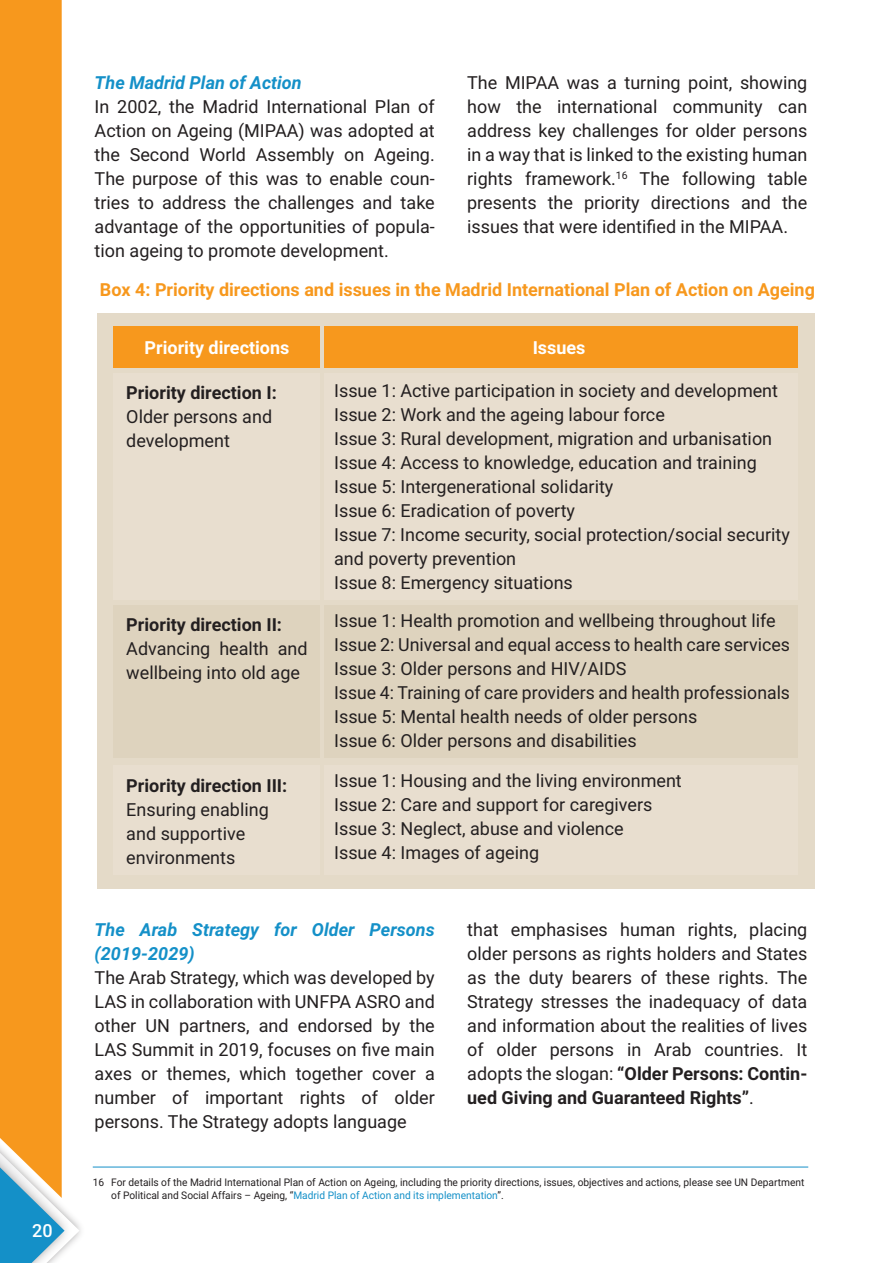
<style>
.page{position:relative;width:893px;height:1263px;background:#fff}
.page>*{position:absolute;margin:0;border:0;box-sizing:border-box;transform-origin:0 0}
.t1{font:18px/24px "Roboto";color:#231f20}
.t2{font:700 18px "Roboto";color:#f7981d}
.t3{font:italic 700 18px/24px "Roboto";color:#1490c8}
.t4{font:700 18px "Roboto";color:#231f20}
.t5{font:700 18px "Roboto";color:#fff}
.t6{font:500 18px "Roboto";color:#fff}
.t7{font:10.5px/13.5px "Roboto";color:#231f20}
.s1{font-weight:700}
.s2{color:#1490c8}
</style>
<div class="page">
<div style="left:0;top:0;width:62px;height:1120px;background:#f7981d"></div>
<img style="left:0;top:1120px;width:81px;height:114px">
<img style="left:0;top:1138px;width:79px;height:15px">
<svg style="left:0;top:1153px;width:80px;height:110px"></svg>
<hr style="left:93px;top:1167px;width:715px;height:1px;background:#1490c8">
<div style="left:97px;top:313px;width:717px;height:576px;background:#e4dac8"></div>
<div style="left:324px;top:327px;width:474px;height:41px;background:#f7981d"></div>
<div style="left:324px;top:373px;width:474px;height:227px;background:#e8decf"></div>
<div style="left:324px;top:764px;width:474px;height:110px;background:#e8decf"></div>
<div style="left:324px;top:605px;width:474px;height:153px;background:#ded3be"></div>
<div style="left:113px;top:327px;width:207px;height:41px;background:#f7981d"></div>
<div style="left:113px;top:373px;width:207px;height:227px;background:#e8decf"></div>
<div style="left:113px;top:764px;width:207px;height:110px;background:#e8decf"></div>
<div style="left:113px;top:605px;width:207px;height:153px;background:#ded3be"></div>
<p class="t6" style="left:32px;top:1218px;width:22px">20</p>
<p class="t3" style="left:95px;top:70px;width:209px">The Madrid Plan of Action</p>
<p class="t1" style="left:95px;top:94px;width:342px;text-align:justify">In 2002, the Madrid International Plan of Action on Ageing (MIPAA) was adopted at the Second World Assembly on Ageing.<br>The purpose of this was to enable coun&shy;tries to address the challenges and take advantage of the opportunities of popula&shy;tion ageing to promote development.</p>
<p class="t1" style="left:467px;top:70px;width:342px;text-align:justify">The MIPAA was a turning point, showing how the international community can address key challenges for older persons in a way that is linked to the existing human rights framework.<sup>16</sup> The following table presents the priority directions and the issues that were identified in the MIPAA.</p>
<p class="t2" style="left:100px;top:277px;width:716px">Box 4: Priority directions and issues in the Madrid International Plan of Action on Ageing</p>
<p class="t5" style="left:145px;top:335px;width:146px">Priority directions</p>
<p class="t5" style="left:533px;top:335px;width:54px">Issues</p>
<p class="t4" style="left:126px;top:380px;width:152px">Priority direction I:</p>
<p class="t1" style="left:126px;top:404px;width:147px">Older persons and development</p>
<p class="t4" style="left:126px;top:612px;width:157px">Priority direction II:</p>
<p class="t1" style="left:126px;top:636px;width:183px">Advancing health and wellbeing into old age</p>
<p class="t4" style="left:126px;top:773px;width:162px">Priority direction III:</p>
<p class="t1" style="left:126px;top:796px;width:144px">Ensuring enabling and supportive environments</p>
<p class="t1" style="left:334px;top:378px;width:457px">Issue 1: Active participation in society and development Issue 2: Work and the ageing labour force<br>Issue 3: Rural development, migration and urbanisation Issue 4: Access to knowledge, education and training Issue 5: Intergenerational solidarity<br>Issue 6: Eradication of poverty<br>Issue 7: Income security, social protection/social security and poverty prevention<br>Issue 8: Emergency situations</p>
<p class="t1" style="left:334px;top:608px;width:457px">Issue 1: Health promotion and wellbeing throughout life Issue 2: Universal and equal access to health care services Issue 3: Older persons and HIV/AIDS<br>Issue 4: Training of care providers and health professionals Issue 5: Mental health needs of older persons<br>Issue 6: Older persons and disabilities</p>
<p class="t1" style="left:334px;top:768px;width:349px">Issue 1: Housing and the living environment Issue 2: Care and support for caregivers Issue 3: Neglect, abuse and violence<br>Issue 4: Images of ageing</p>
<p class="t3" style="left:95px;top:917px;width:342px">The Arab Strategy for Older Persons (2019-2029)</p>
<p class="t1" style="left:95px;top:965px;width:342px;text-align:justify">The Arab Strategy, which was developed by LAS in collaboration with UNFPA ASRO and other UN partners, and endorsed by the LAS Summit in 2019, focuses on five main axes or themes, which together cover a number of important rights of older persons. The Strategy adopts language</p>
<p class="t1" style="left:467px;top:917px;width:342px;text-align:justify">that emphasises human rights, placing older persons as rights holders and States as the duty bearers of these rights. The Strategy stresses the inadequacy of data and information about the realities of lives of older persons in Arab countries. It adopts the slogan: <span class="s1">“Older Persons: Contin&shy;ued Giving and Guaranteed Rights”</span>.</p>
<p class="t7" style="left:111px;top:1175px;width:695px">For details of the Madrid International Plan of Action on Ageing, including the priority directions, issues, objectives and actions, please see UN Department of Political and Social Affairs – Ageing, “<span class="s2">Madrid Plan of Action and its implementation</span>”.</p>
<p class="t7" style="left:93px;top:1175px;width:13px">16</p>
</div>
